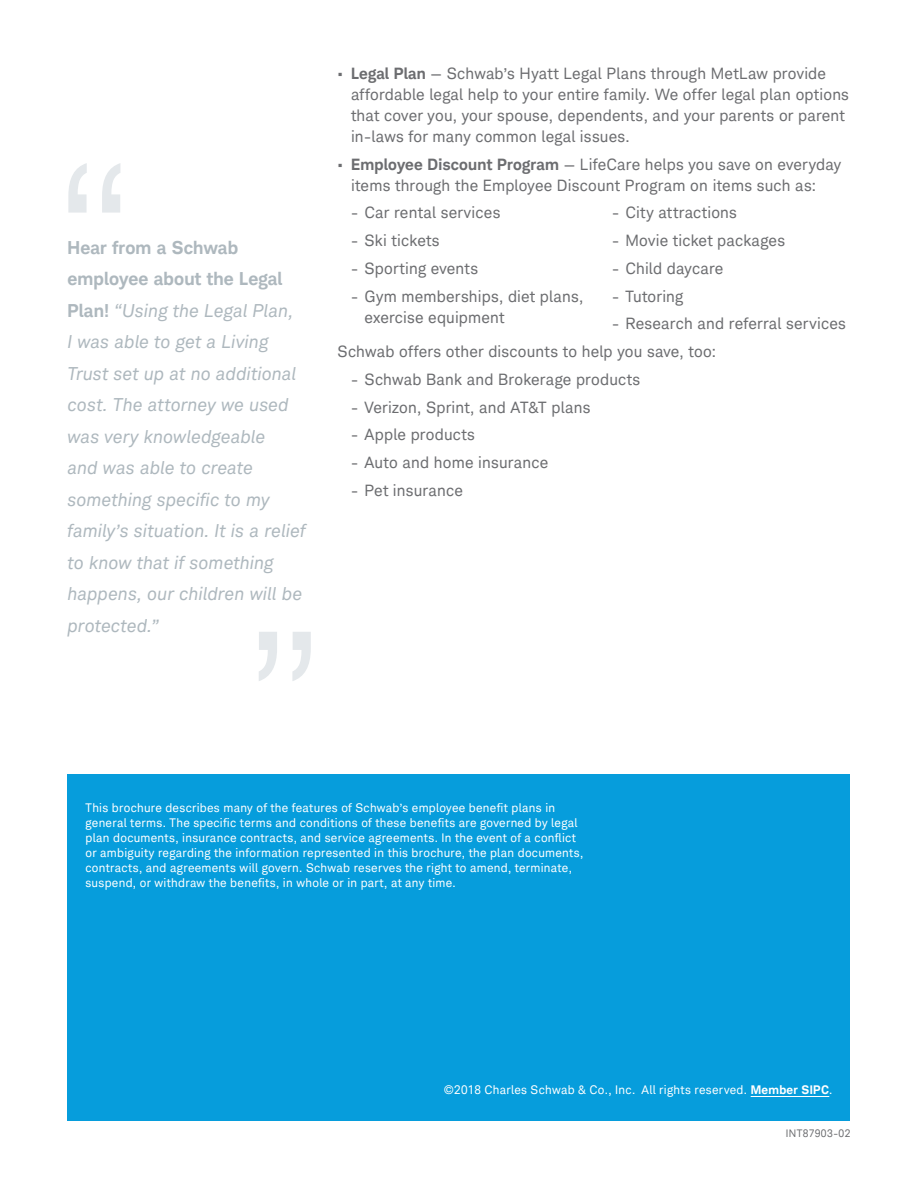
<style>
.page{position:relative;width:918px;height:1188px;background:#fff}
.page>*{position:absolute;margin:0;border:0;box-sizing:border-box;transform-origin:0 0}
.P2-Intro-18_26_text{font:300 216px "Charles Modern";color:#e4e8eb}
.P2-Intro-18_26_text-2{font:italic 18px/31.5px "Charles Modern";letter-spacing:.01em;color:#aeb8be}
.copy_10_5{font:15.75px/21px "Charles Modern";letter-spacing:.015em;color:#6c6d70}
.D3-8_10_copyright{font:12px/15px "Charles Modern";letter-spacing:.025em;color:#fff}
.T1-P1-10_13{font:10.5px "Charles Modern";letter-spacing:.04em;color:#6c6d70}
.s1{font-weight:700;font-style:normal}
.s2{font-weight:700}
</style>
<div class="page">
<div style="left:68px;top:774px;width:782px;height:346px;background:#069ddc"></div>
<hr style="left:751px;top:1096px;width:78px;height:1px;background:#fff">
<p class="P2-Intro-18_26_text" style="left:52px;top:114px;width:86px">“</p>
<p class="P2-Intro-18_26_text-2" style="left:68px;top:231px;width:239px"><span class="s1">Hear from a Schwab employee about the Legal<br>Plan!</span> “Using the Legal Plan,<br>I was able to get a Living<br>Trust set up at no additional cost. The attorney we used was very knowledgeable<br>and was able to create something specific to my family’s situation. It is a relief to know that if something happens, our children will be protected.”</p>
<p class="P2-Intro-18_26_text" style="left:243px;top:581px;width:86px">”</p>
<p class="copy_10_5" style="left:351px;top:63px;width:500px;text-indent:-14px">• <span class="s2">Legal Plan</span> — Schwab’s Hyatt Legal Plans through MetLaw provide affordable legal help to your entire family. We offer legal plan options that cover you, your spouse, dependents, and your parents or parent in-laws for many common legal issues.</p>
<p class="copy_10_5" style="left:351px;top:154px;width:492px;text-indent:-14px">• <span class="s2">Employee Discount Program</span> — LifeCare helps you save on everyday items through the Employee Discount Program on items such as:</p>
<p class="copy_10_5" style="left:351px;top:202px;width:151px">- Car rental services</p>
<p class="copy_10_5" style="left:351px;top:230px;width:90px">- Ski tickets</p>
<p class="copy_10_5" style="left:351px;top:258px;width:129px">- Sporting events</p>
<p class="copy_10_5" style="left:364px;top:286px;width:220px;text-indent:-14px">- Gym memberships, diet plans, exercise equipment</p>
<p class="copy_10_5" style="left:612px;top:202px;width:126px">- City attractions</p>
<p class="copy_10_5" style="left:612px;top:230px;width:175px">- Movie ticket packages</p>
<p class="copy_10_5" style="left:612px;top:258px;width:113px">- Child daycare</p>
<p class="copy_10_5" style="left:612px;top:286px;width:73px">- Tutoring</p>
<p class="copy_10_5" style="left:612px;top:313px;width:235px">- Research and referral services</p>
<p class="copy_10_5" style="left:338px;top:341px;width:380px">Schwab offers other discounts to help you save, too:</p>
<p class="copy_10_5" style="left:351px;top:369px;width:291px">- Schwab Bank and Brokerage products</p>
<p class="copy_10_5" style="left:351px;top:397px;width:241px">- Verizon, Sprint, and AT&amp;T plans</p>
<p class="copy_10_5" style="left:351px;top:424px;width:125px">- Apple products</p>
<p class="copy_10_5" style="left:351px;top:452px;width:199px">- Auto and home insurance</p>
<p class="copy_10_5" style="left:351px;top:480px;width:113px">- Pet insurance</p>
<p class="D3-8_10_copyright" style="left:86px;top:800px;width:499px">This brochure describes many of the features of Schwab’s employee benefit plans in general terms. The specific terms and conditions of these benefits are governed by legal plan documents, insurance contracts, and service agreements. In the event of a conflict or ambiguity regarding the information represented in this brochure, the plan documents, contracts, and agreements will govern. Schwab reserves the right to amend, terminate, suspend, or withdraw the benefits, in whole or in part, at any time.</p>
<p class="D3-8_10_copyright" style="left:444px;top:1082px;width:390px">©2018 Charles Schwab &amp; Co., Inc. All rights reserved. <span class="s2">Member SIPC</span>.</p>
<p class="T1-P1-10_13" style="left:786px;top:1127px;width:66px">INT87903-02</p>
</div>
